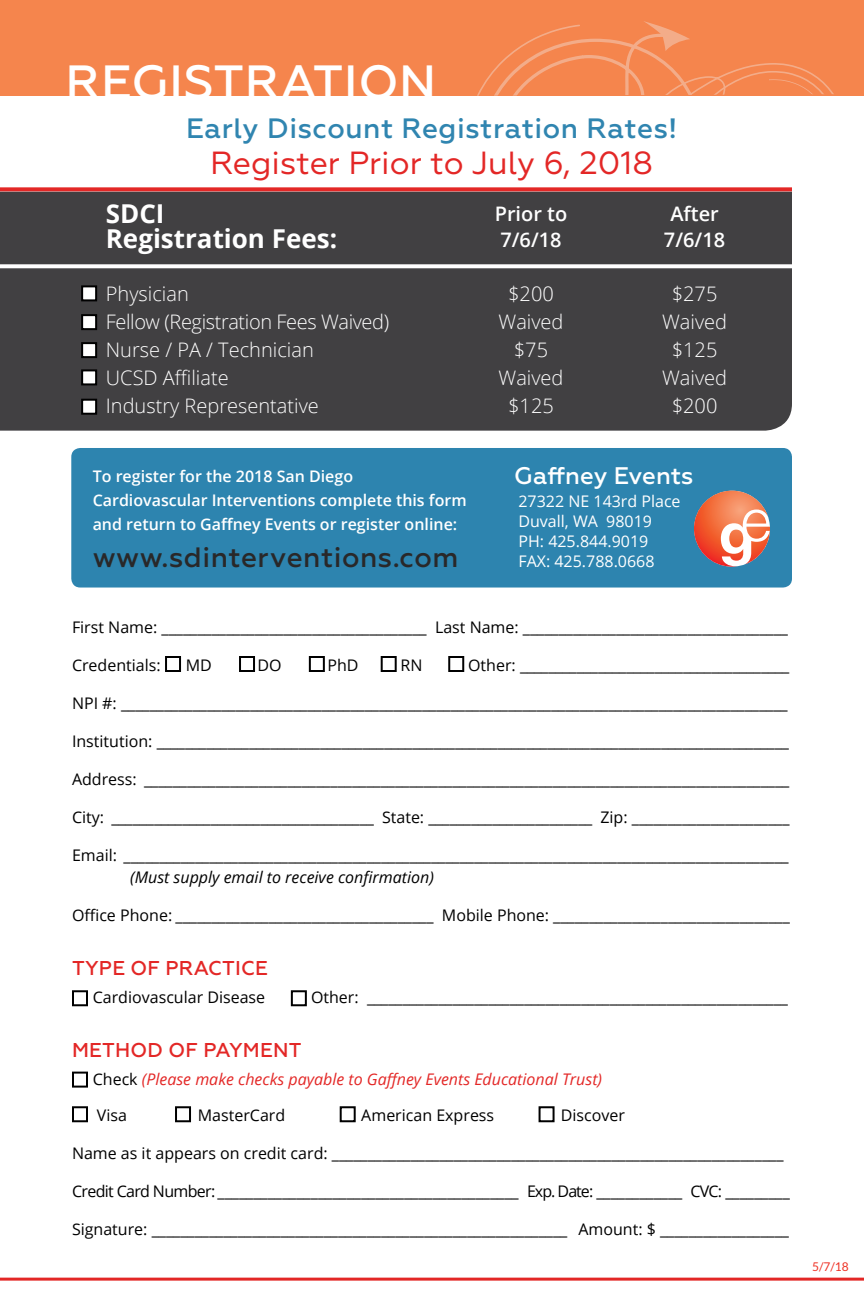
<style>
.page{position:relative;width:864px;height:1296px;background:#fff}
.page>*{position:absolute;margin:0;border:0;box-sizing:border-box;transform-origin:0 0}
.t1{font:500 48px "Geometria";letter-spacing:.01em;color:#fff}
.t2{font:32px "Geometria";color:#e32726}
.t3{font:500 28px "Geometria";letter-spacing:.02em;color:#3085b0}
.t4{font:500 28px "Geometria";letter-spacing:.02em;color:#292829}
.t5{font:700 26px/25px "Open Sans";color:#fff}
.t6{font:500 24px "Geometria";color:#fff}
.t7{font:300 20px/28px "Open Sans";color:#fff;text-align:center}
.t8{font:500 20px "Geometria";letter-spacing:.01em;color:#e32726}
.t9{font:600 20px/26px "Open Sans";color:#fff}
.t10{font:16px "Open Sans";color:#000}
.t11{font:600 16px/24px "Open Sans";color:#fff}
.t12{font:16px "Open Sans";letter-spacing:-.04em;color:#000}
.t13{font:16px/20px "Open Sans";color:#fff}
.t14{font:italic 16px "Open Sans";color:#e32726}
.t15{font:italic 16px "Open Sans";color:#000}
.t16{font:12px "Lato";color:#ee3124}
.s1{font-style:normal;color:#000}
</style>
<div class="page">
<div style="left:0;top:192px;width:792px;height:239px;background:#414042"></div>
<div style="left:0;top:0;width:864px;height:95px;background:#f5854d"></div>
<svg style="left:464px;top:21px;width:384px;height:75px"></svg>
<svg style="left:0;top:187px;width:792px;height:4px;background:#e53a39"></svg>
<svg style="left:0;top:264px;width:792px;height:4px"></svg>
<div style="left:381px;top:656px;width:16px;height:16px;border:2px solid #000"></div>
<div style="left:309px;top:656px;width:16px;height:16px;border:2px solid #000"></div>
<div style="left:239px;top:656px;width:16px;height:16px;border:2px solid #000"></div>
<div style="left:165px;top:656px;width:16px;height:16px;border:2px solid #000"></div>
<div style="left:175px;top:1106px;width:16px;height:16px;border:2px solid #000"></div>
<div style="left:72px;top:1072px;width:16px;height:16px;border:2px solid #000"></div>
<div style="left:72px;top:990px;width:16px;height:16px;border:2px solid #000"></div>
<div style="left:72px;top:1106px;width:16px;height:16px;border:2px solid #000"></div>
<div style="left:448px;top:656px;width:16px;height:16px;border:2px solid #000"></div>
<div style="left:340px;top:1106px;width:16px;height:16px;border:2px solid #000"></div>
<div style="left:539px;top:1106px;width:16px;height:16px;border:2px solid #000"></div>
<div style="left:291px;top:990px;width:16px;height:16px;border:2px solid #000"></div>
<div style="left:82px;top:343px;width:14px;height:14px;background:#fff"></div>
<div style="left:81px;top:342px;width:16px;height:16px;border:2px solid #000"></div>
<div style="left:82px;top:370px;width:14px;height:14px;background:#fff"></div>
<div style="left:81px;top:369px;width:16px;height:16px;border:2px solid #000"></div>
<div style="left:82px;top:400px;width:14px;height:14px;background:#fff"></div>
<div style="left:81px;top:399px;width:16px;height:16px;border:2px solid #000"></div>
<div style="left:82px;top:315px;width:14px;height:14px;background:#fff"></div>
<div style="left:81px;top:314px;width:16px;height:16px;border:2px solid #000"></div>
<div style="left:82px;top:286px;width:14px;height:14px;background:#fff"></div>
<div style="left:81px;top:285px;width:16px;height:16px;border:2px solid #000"></div>
<div style="left:71px;top:448px;width:721px;height:140px;background:#2d84af;border-radius:9px"></div>
<svg style="left:694px;top:491px;width:76px;height:76px"></svg>
<hr style="left:0;top:1278px;width:864px;height:3px;background:#e32726">
<h1 class="t1" style="left:65px;top:54px;width:372px">REGISTRATION</h1>
<h3 class="t3" style="left:186px;top:112px;width:493px">Early Discount Registration Rates!</h3>
<h2 class="t2" style="left:210px;top:145px;width:444px">Register Prior to July 6, 2018</h2>
<h3 class="t5" style="left:106px;top:200px;width:233px">SDCI<br>Registration Fees:</h3>
<p class="t7" style="left:106px;top:279px;width:285px;text-align:left">Physician<br>Fellow (Registration Fees Waived)<br>Nurse / PA / Technician<br>UCSD Affiliate<br>Industry Representative</p>
<p class="t11" style="left:93px;top:464px;width:375px">To register for the 2018 San Diego<br>Cardiovascular Interventions complete this form and return to Gaffney Events or register online:</p>
<h3 class="t4" style="left:93px;top:541px;width:367px">www.sdinterventions.com</h3>
<p class="t9" style="left:495px;top:201px;width:74px">Prior to<br>7/6/18</p>
<p class="t7" style="left:499px;top:279px;width:67px">$200<br>Waived $75<br>Waived $125</p>
<p class="t9" style="left:664px;top:201px;width:63px;text-align:center">After<br>7/6/18</p>
<p class="t7" style="left:662px;top:279px;width:67px">$275<br>Waived $125<br>Waived $200</p>
<h3 class="t6" style="left:514px;top:461px;width:181px">Gaffney Events</h3>
<p class="t13" style="left:518px;top:490px;width:164px">27322 NE 143rd Place<br>Duvall, WA 98019<br>PH: 425.844.9019<br>FAX: 425.788.0668</p>
<p class="t10" style="left:72px;top:616px;width:718px">First Name: _____________________________________ Last Name: _____________________________________</p>
<p class="t10" style="left:72px;top:654px;width:90px">Credentials:</p>
<p class="t10" style="left:186px;top:654px;width:28px">MD</p>
<p class="t10" style="left:258px;top:654px;width:26px">DO</p>
<p class="t10" style="left:327px;top:654px;width:33px">PhD</p>
<p class="t10" style="left:400px;top:654px;width:23px">RN</p>
<p class="t10" style="left:468px;top:654px;width:323px">Other: ______________________________________</p>
<p class="t10" style="left:72px;top:692px;width:717px">NPI #: _____________________________________________________________________________________________</p>
<p class="t10" style="left:72px;top:730px;width:718px">Institution: _________________________________________________________________________________________</p>
<p class="t10" style="left:72px;top:768px;width:719px">Address: __________________________________________________________________________________________</p>
<p class="t10" style="left:72px;top:806px;width:719px">City: _____________________________________ State: _______________________ Zip: ______________________</p>
<p class="t10" style="left:72px;top:844px;width:718px">Email: _____________________________________________________________________________________________</p>
<p class="t15" style="left:130px;top:866px;width:305px">(Must supply email to receive confirmation)</p>
<p class="t10" style="left:72px;top:904px;width:719px">Office Phone: ____________________________________ Mobile Phone: _________________________________</p>
<p class="t8" style="left:72px;top:956px;width:197px">TYPE OF PRACTICE</p>
<p class="t10" style="left:93px;top:986px;width:174px">Cardiovascular Disease</p>
<p class="t10" style="left:311px;top:986px;width:479px">Other: ___________________________________________________________</p>
<p class="t8" style="left:72px;top:1038px;width:231px">METHOD OF PAYMENT</p>
<p class="t14" style="left:93px;top:1068px;width:511px"><span class="s1">Check</span> (Please make checks payable to Gaffney Events Educational Trust)</p>
<p class="t10" style="left:97px;top:1104px;width:32px">Visa</p>
<p class="t10" style="left:198px;top:1104px;width:89px">MasterCard</p>
<p class="t10" style="left:361px;top:1104px;width:134px">American Express</p>
<p class="t10" style="left:561px;top:1104px;width:66px">Discover</p>
<p class="t10" style="left:72px;top:1142px;width:713px">Name as it appears on credit card: _______________________________________________________________</p>
<p class="t12" style="left:72px;top:1180px;width:719px">Credit Card Number: __________________________________________ Exp. Date: ____________ CVC: _________</p>
<p class="t10" style="left:72px;top:1218px;width:719px">Signature: __________________________________________________________ Amount: $ __________________</p>
<p class="t16" style="left:812px;top:1260px;width:38px">5/7/18</p>
</div>
